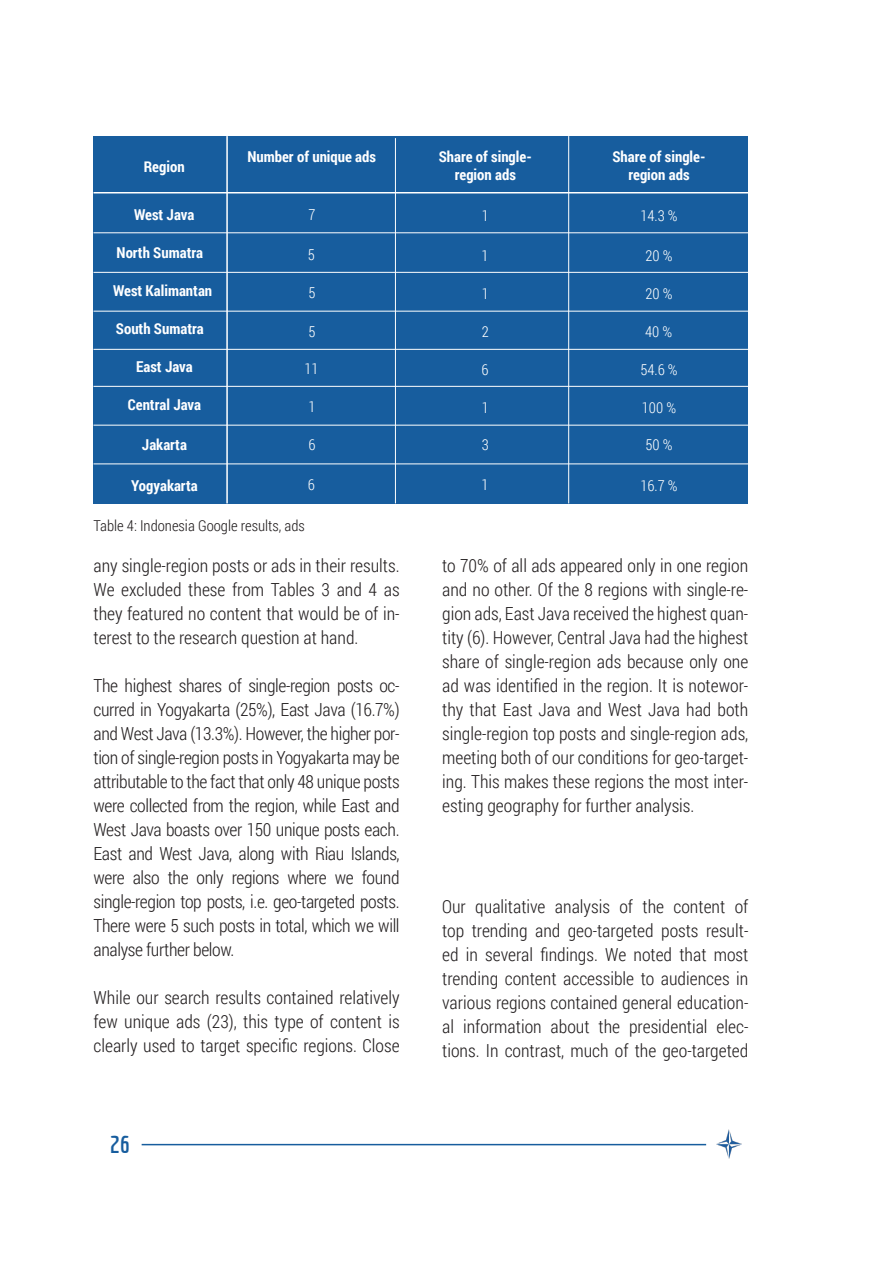
<style>
.page{position:relative;width:893px;height:1263px;background:#fff}
.page>*{position:absolute;margin:0;border:0;box-sizing:border-box;transform-origin:0 0}
.t1{font:700 24px "Economica";color:#175d9e}
.t2{font:300 18px/24px "Roboto Condensed";color:#231f20;text-align:justify}
.t3{font:700 15px "Roboto Condensed";color:#fff}
.t4{font:300 15px "Roboto Condensed";color:#fff}
.t5{font:300 15px "Roboto Condensed";color:#231f20}
</style>
<div class="page">
<img style="left:716px;top:1130px;width:26px;height:28px">
<hr style="left:142px;top:1144px;width:564px;height:1px;background:#175d9e">
<div style="left:94px;top:136px;width:654px;height:367px;background:#175d9e"></div>
<hr style="left:226px;top:136px;width:2px;height:367px;background:#fff">
<hr style="left:93px;top:192px;width:655px;height:1px;background:#fff">
<hr style="left:93px;top:233px;width:655px;height:1px;background:#fff">
<hr style="left:93px;top:272px;width:655px;height:1px;background:#fff">
<hr style="left:93px;top:386px;width:655px;height:1px;background:#fff">
<hr style="left:93px;top:349px;width:655px;height:1px;background:#fff">
<hr style="left:93px;top:311px;width:655px;height:1px;background:#fff">
<hr style="left:93px;top:425px;width:655px;height:1px;background:#fff">
<hr style="left:93px;top:464px;width:655px;height:1px;background:#fff">
<hr style="left:395px;top:138px;width:1px;height:365px;background:#fff">
<hr style="left:568px;top:136px;width:1px;height:367px;background:#fff">
<p class="t3" style="left:247px;top:146px;width:130px">Number of unique ads</p>
<p class="t3" style="left:439px;top:146px;width:95px">Share of single-</p>
<p class="t3" style="left:455px;top:164px;width:63px">region ads</p>
<p class="t3" style="left:612px;top:146px;width:95px">Share of single-</p>
<p class="t3" style="left:628px;top:164px;width:63px">region ads</p>
<p class="t3" style="left:144px;top:156px;width:42px">Region</p>
<p class="t3" style="left:134px;top:204px;width:62px">West Java</p>
<p class="t4" style="left:308px;top:204px;width:9px">7</p>
<p class="t4" style="left:482px;top:205px;width:9px">1</p>
<p class="t4" style="left:640px;top:205px;width:39px">14.3 %</p>
<p class="t3" style="left:117px;top:242px;width:88px">North Sumatra</p>
<p class="t4" style="left:308px;top:245px;width:9px">5</p>
<p class="t4" style="left:482px;top:245px;width:9px">1</p>
<p class="t4" style="left:645px;top:245px;width:29px">20 %</p>
<p class="t3" style="left:113px;top:281px;width:101px">West Kalimantan</p>
<p class="t4" style="left:308px;top:283px;width:9px">5</p>
<p class="t4" style="left:482px;top:283px;width:9px">1</p>
<p class="t4" style="left:645px;top:283px;width:29px">20 %</p>
<p class="t3" style="left:116px;top:318px;width:89px">South Sumatra</p>
<p class="t4" style="left:308px;top:321px;width:9px">5</p>
<p class="t4" style="left:482px;top:321px;width:9px">2</p>
<p class="t4" style="left:645px;top:321px;width:29px">40 %</p>
<p class="t3" style="left:136px;top:356px;width:58px">East Java</p>
<p class="t4" style="left:304px;top:359px;width:16px">11</p>
<p class="t4" style="left:482px;top:359px;width:9px">6</p>
<p class="t4" style="left:640px;top:359px;width:39px">54.6 %</p>
<p class="t3" style="left:128px;top:395px;width:75px">Central Java</p>
<p class="t3" style="left:142px;top:434px;width:47px">Jakarta</p>
<p class="t4" style="left:308px;top:397px;width:9px">1</p>
<p class="t4" style="left:308px;top:434px;width:9px">6</p>
<p class="t4" style="left:482px;top:397px;width:9px">1</p>
<p class="t4" style="left:482px;top:434px;width:9px">3</p>
<p class="t4" style="left:642px;top:397px;width:36px">100 %</p>
<p class="t4" style="left:645px;top:434px;width:29px">50 %</p>
<p class="t3" style="left:131px;top:475px;width:68px">Yogyakarta</p>
<p class="t4" style="left:308px;top:475px;width:9px">6</p>
<p class="t4" style="left:482px;top:475px;width:9px">1</p>
<p class="t4" style="left:640px;top:475px;width:39px">16.7 %</p>
<p class="t5" style="left:93px;top:515px;width:213px">Table 4: Indonesia Google results, ads</p>
<p class="t2" style="left:93px;top:553px;width:308px">any single-region posts or ads in their results.<br>We excluded these from Tables 3 and 4 as they featured no content that would be of in&shy;terest to the research question at hand.</p>
<p class="t2" style="left:93px;top:673px;width:308px">The highest shares of single-region posts oc&shy;curred in Yogyakarta (25%), East Java (16.7%) and West Java (13.3%). However, the higher por&shy;tion of single-region posts in Yogyakarta may be attributable to the fact that only 48 unique posts were collected from the region, while East and West Java boasts over 150 unique posts each.<br>East and West Java, along with Riau Islands, were also the only regions where we found single-region top posts, i.e. geo-targeted posts.<br>There were 5 such posts in total, which we will analyse further below.</p>
<p class="t2" style="left:93px;top:985px;width:308px">While our search results contained relatively few unique ads (23), this type of content is clearly used to target specific regions. Close</p>
<p class="t2" style="left:442px;top:553px;width:308px">to 70% of all ads appeared only in one region and no other. Of the 8 regions with single-re&shy;gion ads, East Java received the highest quan&shy;tity (6). However, Central Java had the highest share of single-region ads because only one ad was identified in the region. It is notewor&shy;thy that East Java and West Java had both single-region top posts and single-region ads, meeting both of our conditions for geo-target&shy;ing. This makes these regions the most inter&shy;esting geography for further analysis.</p>
<p class="t2" style="left:442px;top:893px;width:308px">Our qualitative analysis of the content of top trending and geo-targeted posts result&shy;ed in several findings. We noted that most trending content accessible to audiences in various regions contained general education&shy;al information about the presidential elec&shy;tions. In contrast, much of the geo-targeted</p>
<h1 class="t1" style="left:110px;top:1131px;width:21px">26</h1>
</div>
